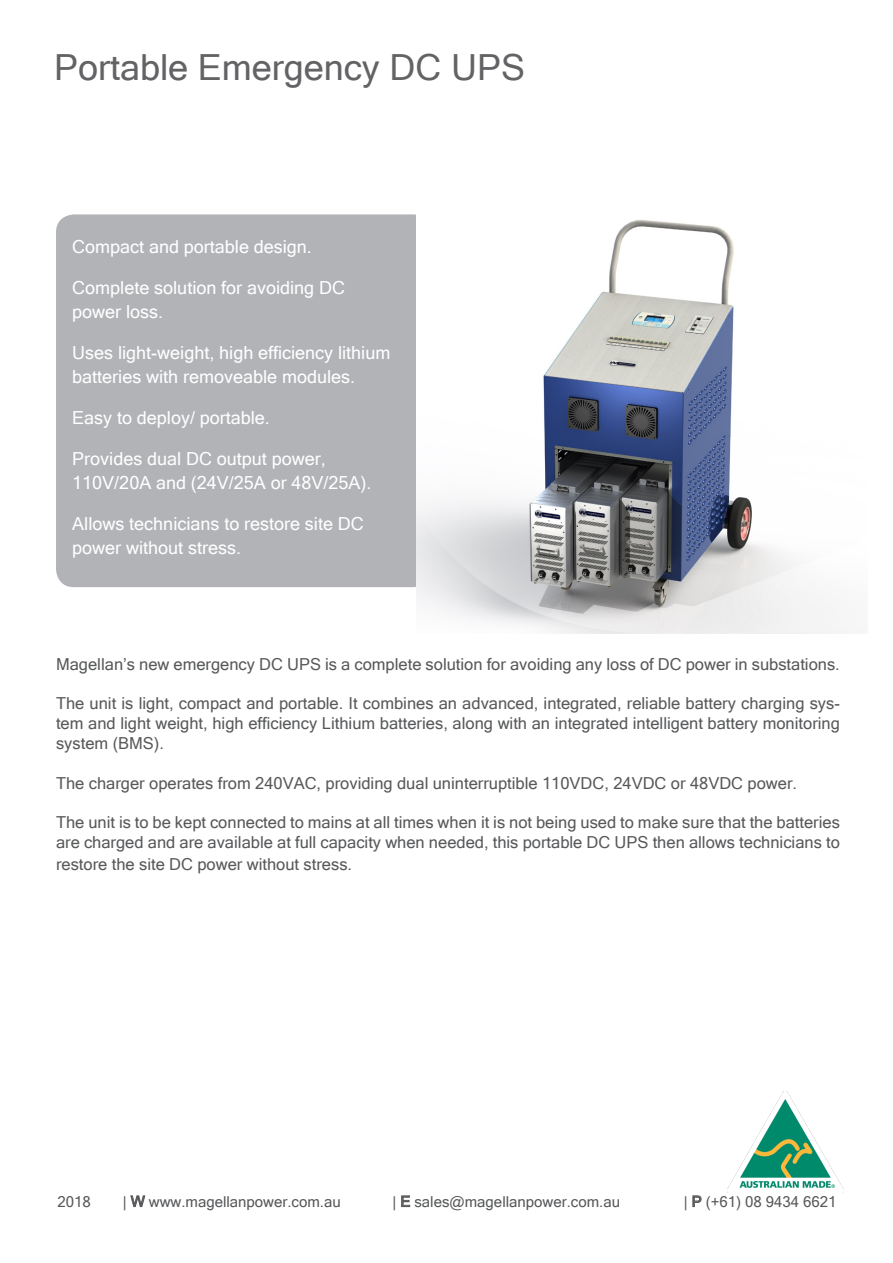
<style>
.page{position:relative;width:893px;height:1263px;background:#fff}
.page>*{position:absolute;margin:0;border:0;box-sizing:border-box;transform-origin:0 0}
.t1{font:36px "Microsoft Sans Serif";color:#636366}
.t2{font:18px/24px "Microsoft Sans Serif";color:#fff}
.t3{font:16.5px/19.8px "Microsoft Sans Serif";color:#57585a;text-align:justify}
.t4{font:15px "Microsoft Sans Serif";color:#57585a}
</style>
<div class="page">
<div style="left:56px;top:214px;width:375px;height:373px;background:#b2b3b7;border-radius:18px"></div>
<img style="left:417px;top:215px;width:421px;height:418px">
<svg style="left:131px;top:1195px;width:14px;height:12px"></svg>
<svg style="left:401px;top:1195px;width:9px;height:12px"></svg>
<svg style="left:693px;top:1195px;width:8px;height:12px"></svg>
<img style="left:727px;top:1091px;width:116px;height:101px">
<p class="t1" style="left:54px;top:44px;width:473px">Portable Emergency DC UPS</p>
<p class="t2" style="left:72px;top:234px;width:241px">Compact and portable design.</p>
<p class="t2" style="left:72px;top:275px;width:274px">Complete solution for avoiding DC power loss.</p>
<p class="t2" style="left:72px;top:340px;width:320px">Uses light-weight, high efficiency lithium batteries with removeable modules.</p>
<p class="t2" style="left:72px;top:405px;width:199px">Easy to deploy/ portable.</p>
<p class="t2" style="left:72px;top:446px;width:301px">Provides dual DC output power,<br>110V/20A and (24V/25A or 48V/25A).</p>
<p class="t2" style="left:72px;top:511px;width:293px">Allows technicians to restore site DC power without stress.</p>
<p class="t3" style="left:56px;top:653px;width:785px">Magellan’s new emergency DC UPS is a complete solution for avoiding any loss of DC power in substations.</p>
<p class="t3" style="left:56px;top:693px;width:785px">The unit is light, compact and portable. It combines an advanced, integrated, reliable battery charging sys&shy;tem and light weight, high efficiency Lithium batteries, along with an integrated intelligent battery monitoring system (BMS).</p>
<p class="t3" style="left:56px;top:772px;width:743px">The charger operates from 240VAC, providing dual uninterruptible 110VDC, 24VDC or 48VDC power.</p>
<p class="t3" style="left:56px;top:812px;width:785px">The unit is to be kept connected to mains at all times when it is not being used to make sure that the batteries are charged and are available at full capacity when needed, this portable DC UPS then allows technicians to</p>
<p class="t3" style="left:56px;top:853px;width:298px">restore the site DC power without stress.</p>
<p class="t4" style="left:58px;top:1191px;width:35px">2018</p>
<p class="t4" style="left:123px;top:1191px;width:219px">| W www.magellanpower.com.au</p>
<p class="t4" style="left:393px;top:1191px;width:229px">| E sales@magellanpower.com.au</p>
<p class="t4" style="left:684px;top:1191px;width:154px">| P (+61) 08 9434 6621</p>
</div>
